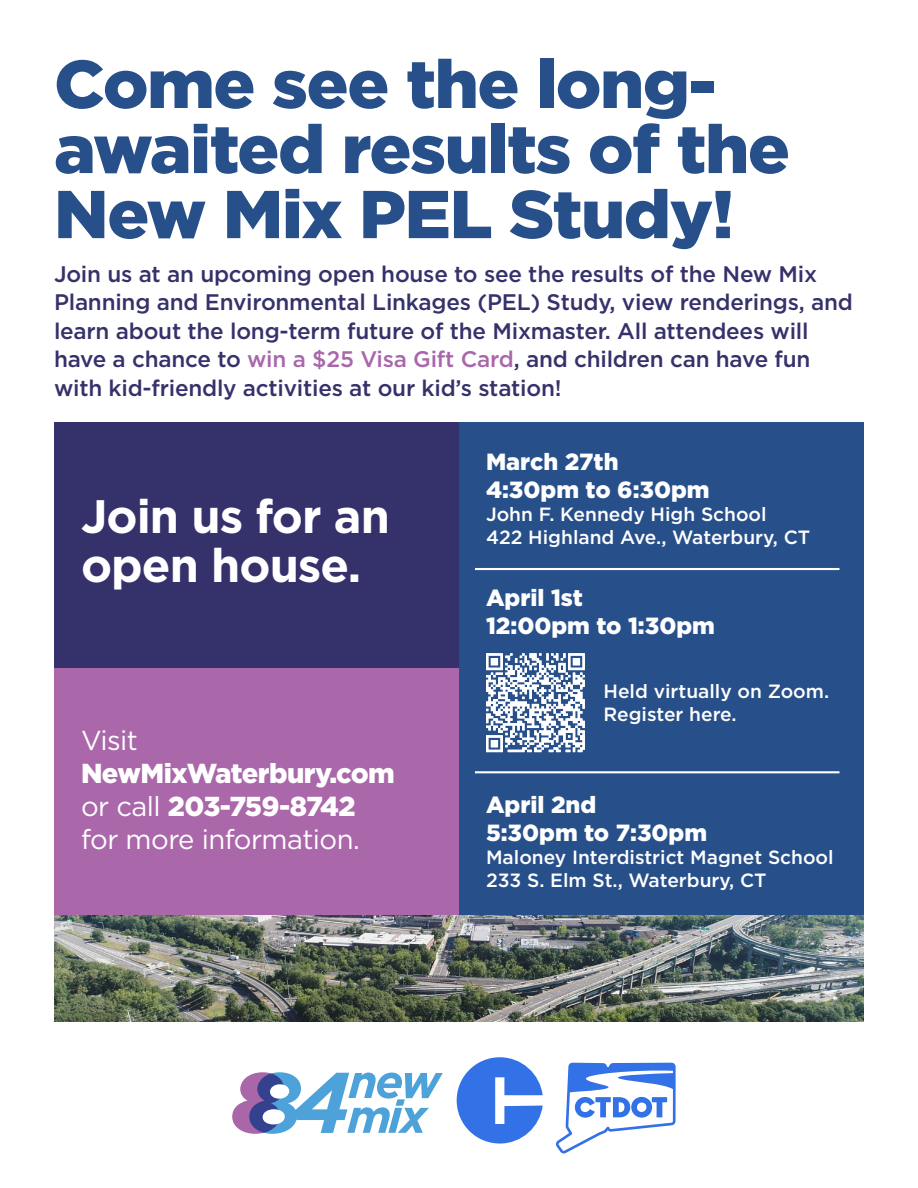
<style>
.page{position:relative;width:918px;height:1188px;background:#fff}
.page>*{position:absolute;margin:0;border:0;box-sizing:border-box;transform-origin:0 0}
.t1{font:900 67.5px/65.1px "Gotham";letter-spacing:-.02em;color:#27508b}
.t2{font:700 46.95px/48.3px "Gotham";letter-spacing:-.02em;color:#fff}
.t3{font:900 27.45px/32.8px "Gotham";letter-spacing:-.02em;color:#fff}
.t4{font:27.45px "Gotham";letter-spacing:-.02em;color:#fff}
.t5{font:900 23.4px/28px "Gotham";color:#fff}
.t6{font:500 22.5px/28.5px "Gotham";letter-spacing:-.01em;color:#35316b}
.t7{font:500 19.2px/23px "Gotham";color:#fff}
.s1{color:#a967ab}
.s2{font-weight:400}
</style>
<div class="page">
<div style="left:459px;top:423px;width:405px;height:493px;background:#27508b"></div>
<div style="left:54px;top:423px;width:405px;height:493px;background:#35316b"></div>
<div style="left:54px;top:668px;width:405px;height:248px;background:#aa67aa"></div>
<img style="left:54px;top:916px;width:810px;height:106px">
<svg style="left:556px;top:1063px;width:120px;height:90px"></svg>
<svg style="left:457px;top:1057px;width:86px;height:87px"></svg>
<svg style="left:232px;top:1072px;width:211px;height:62px"></svg>
<div style="left:263px;top:1109px;width:22px;height:15px;background:#fff;border-radius:50%"></div>
<div style="left:270px;top:1084px;width:19px;height:15px;background:#fff;border-radius:50%"></div>
<hr style="left:475px;top:568px;width:364px;height:2px;background:#fff">
<hr style="left:475px;top:771px;width:364px;height:2px;background:#fff">
<svg style="left:486px;top:653px;width:99px;height:99px"></svg>
<h1 class="t1" style="left:54px;top:51px;width:738px">Come see the long&shy;awaited results of the<br>New Mix PEL Study!</h1>
<p class="t6" style="left:54px;top:259px;width:800px">Join us at an upcoming open house to see the results of the New Mix Planning and Environmental Linkages (PEL) Study, view renderings, and learn about the long-term future of the Mixmaster. All attendees will have a chance to <span class="s1">win a $25 Visa Gift Card</span>, and children can have fun with kid-friendly activities at our kid’s station!</p>
<h2 class="t2" style="left:81px;top:492px;width:311px">Join us for an open house.</h2>
<p class="t4" style="left:81px;top:723px;width:58px">Visit</p>
<p class="t3" style="left:81px;top:757px;width:315px">NewMixWaterbury.com <span class="s2">or call</span> 203-759-8742 <span class="s2">for more information.</span></p>
<p class="t5" style="left:486px;top:447px;width:225px">March 27th<br>4:30pm to 6:30pm</p>
<p class="t7" style="left:486px;top:502px;width:326px">John F. Kennedy High School<br>422 Highland Ave., Waterbury, CT</p>
<p class="t5" style="left:486px;top:584px;width:230px">April 1st<br>12:00pm to 1:30pm</p>
<p class="t7" style="left:604px;top:679px;width:227px">Held virtually on Zoom.<br>Register here.</p>
<p class="t5" style="left:486px;top:791px;width:223px">April 2nd<br>5:30pm to 7:30pm</p>
<p class="t7" style="left:486px;top:846px;width:349px">Maloney Interdistrict Magnet School<br>233 S. Elm St., Waterbury, CT</p>
</div>
